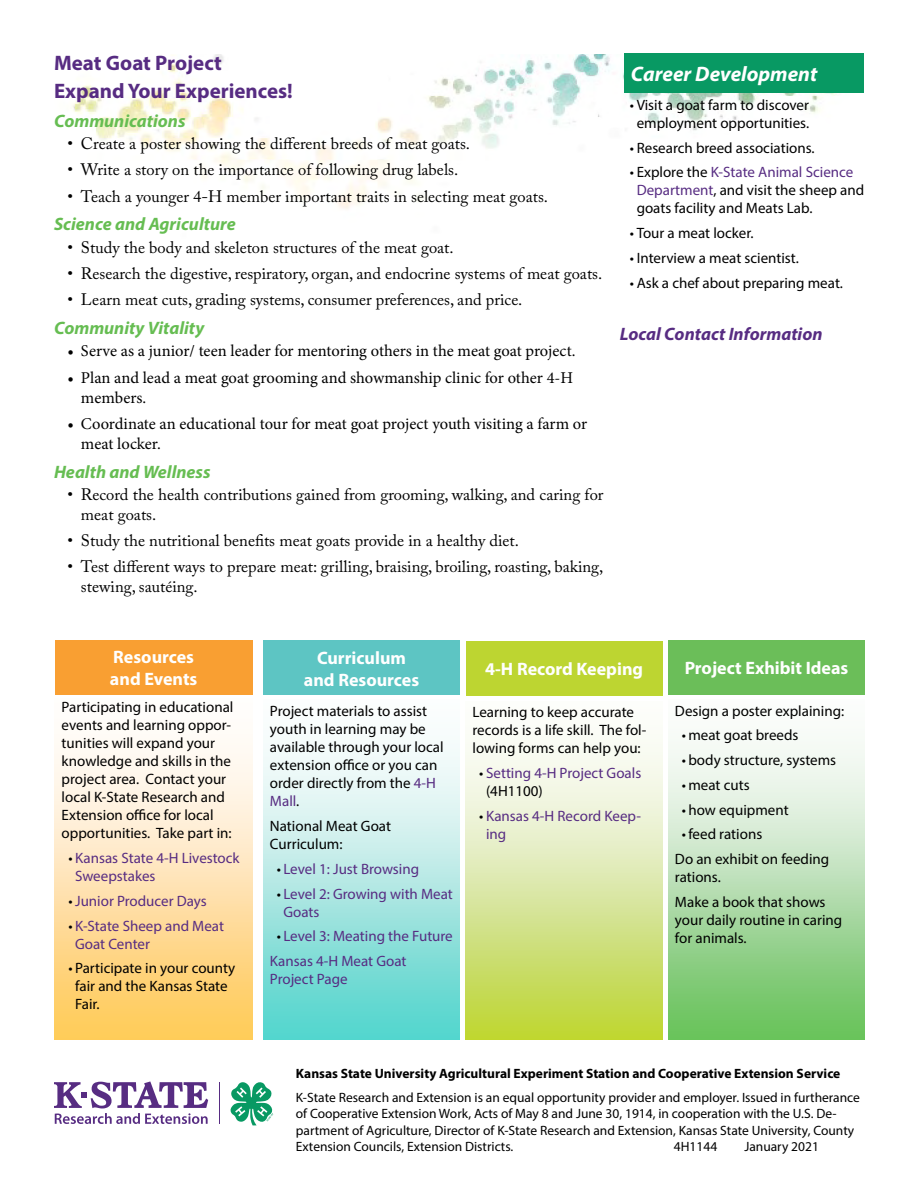
<style>
.page{position:relative;width:918px;height:1188px;background:#fff}
.page>*{position:absolute;margin:0;border:0;box-sizing:border-box;transform-origin:0 0}
.t1{font:700 21px "Myriad Pro";color:#572c82}
.t2{font:italic 700 21px "Myriad Pro";color:#fff}
.t3{font:700 18px/21.6px "Myriad Pro";color:#fff;text-align:center}
.t4{font:italic 700 18px "Myriad Pro";color:#66bd52}
.t5{font:italic 700 18px "Myriad Pro";color:#572c82}
.t6{font:16.5px/19.5px "Adobe Caslon Pro";color:#000}
.t7{font:16.5px/19.8px "Minion Pro";letter-spacing:-.005em;color:#000}
.t8{font:15px/18px "Myriad Pro";color:#000}
.t9{font:15px/18px "Myriad Pro";color:#572c82}
.t10{font:13.5px/16.5px "Myriad Pro";color:#000}
.t11{font:700 13.5px "Myriad Pro";color:#000}
.s1{color:#572c82}
.s2{color:#000}
</style>
<div class="page">
<img style="left:72px;top:54px;width:765px;height:155px">
<div style="left:624px;top:54px;width:240px;height:39px;background:#089963"></div>
<svg style="left:54px;top:1081px;width:154px;height:43px"></svg>
<hr style="left:219px;top:1082px;width:1px;height:42px;background:#572c82">
<svg style="left:230px;top:1082px;width:43px;height:43px"></svg>
<div style="left:263px;top:641px;width:197px;height:54px;background:#5dc5c3"></div>
<div style="left:466px;top:642px;width:196px;height:54px;background:#bdd531"></div>
<div style="left:668px;top:640px;width:197px;height:54px;background:#6bbe59"></div>
<div style="left:55px;top:640px;width:198px;height:54px;background:#f99f32"></div>
<div style="left:55px;top:698px;width:198px;height:342px;background:linear-gradient(to bottom,#fff,#ffc95c)"></div>
<div style="left:263px;top:700px;width:197px;height:340px;background:linear-gradient(to bottom,#fff,#58d4cc)"></div>
<div style="left:466px;top:701px;width:196px;height:339px;background:linear-gradient(to bottom,#fff,#bcd43f)"></div>
<div style="left:668px;top:700px;width:197px;height:340px;background:linear-gradient(to bottom,#fff,#6ac15e)"></div>
<h1 class="t1" style="left:54px;top:49px;width:169px">Meat Goat Project</h1>
<h1 class="t1" style="left:54px;top:78px;width:240px">Expand Your Experiences!</h1>
<p class="t4" style="left:54px;top:109px;width:133px">Communications</p>
<p class="t6" style="left:68px;top:134px;width:404px">• Create a poster showing the different breeds of meat goats.</p>
<p class="t6" style="left:68px;top:160px;width:392px">• Write a story on the importance of following drug labels.</p>
<p class="t6" style="left:68px;top:186px;width:482px">• Teach a younger 4-H member important traits in selecting meat goats.</p>
<p class="t4" style="left:54px;top:212px;width:183px">Science and Agriculture</p>
<p class="t6" style="left:68px;top:237px;width:388px">• Study the body and skeleton structures of the meat goat.</p>
<p class="t6" style="left:68px;top:263px;width:536px">• Research the digestive, respiratory, organ, and endocrine systems of meat goats.</p>
<p class="t6" style="left:68px;top:290px;width:456px">• Learn meat cuts, grading systems, consumer preferences, and price.</p>
<p class="t4" style="left:54px;top:316px;width:152px">Community Vitality</p>
<p class="t7" style="left:68px;top:341px;width:510px">• Serve as a junior/ teen leader for mentoring others in the meat goat project.</p>
<p class="t7" style="left:81px;top:368px;width:494px;text-indent:-13px">• Plan and lead a meat goat grooming and showmanship clinic for other 4-H members.</p>
<p class="t7" style="left:81px;top:414px;width:508px;text-indent:-13px">• Coordinate an educational tour for meat goat project youth visiting a farm or meat locker.</p>
<p class="t4" style="left:54px;top:460px;width:158px">Health and Wellness</p>
<p class="t6" style="left:81px;top:485px;width:524px;text-indent:-13px">• Record the health contributions gained from grooming, walking, and caring for meat goats.</p>
<p class="t6" style="left:68px;top:530px;width:453px">• Study the nutritional benefits meat goats provide in a healthy diet.</p>
<p class="t6" style="left:81px;top:557px;width:524px;text-indent:-13px">• Test different ways to prepare meat: grilling, braising, broiling, roasting, baking, stewing, sautéing.</p>
<h1 class="t2" style="left:631px;top:61px;width:188px">Career Development</h1>
<p class="t8" style="left:630px;top:96px;width:181px;text-align:center">• Visit a goat farm to discover employment opportunities.</p>
<p class="t8" style="left:630px;top:138px;width:186px">• Research breed associations.</p>
<p class="t8" style="left:637px;top:163px;width:229px;text-indent:-7px">• Explore the <span class="s1">K-State Animal Science<br>Department</span>, and visit the sheep and goats facility and Meats Lab.</p>
<p class="t8" style="left:630px;top:224px;width:125px">• Tour a meat locker.</p>
<p class="t8" style="left:630px;top:249px;width:171px">• Interview a meat scientist.</p>
<p class="t8" style="left:630px;top:273px;width:215px">• Ask a chef about preparing meat.</p>
<p class="t5" style="left:620px;top:322px;width:204px">Local Contact Information</p>
<p class="t3" style="left:110px;top:646px;width:89px;text-align:left">Resources and Events</p>
<p class="t8" style="left:62px;top:698px;width:173px">Participating in educational events and learning oppor&shy;tunities will expand your knowledge and skills in the project area. Contact your local K-State Research and<br>Extension office for local opportunities. Take part in:</p>
<p class="t9" style="left:75px;top:849px;width:166px;text-indent:-7px"><span class="s2">•</span> Kansas State 4-H Livestock<br>Sweepstakes</p>
<p class="t9" style="left:68px;top:891px;width:140px"><span class="s2">•</span> Junior Producer Days</p>
<p class="t9" style="left:75px;top:916px;width:150px;text-indent:-7px"><span class="s2">•</span> K-State Sheep and Meat<br>Goat Center</p>
<p class="t8" style="left:75px;top:959px;width:162px;text-indent:-7px">• Participate in your county fair and the Kansas State<br>Fair.</p>
<p class="t3" style="left:304px;top:646px;width:117px">Curriculum and Resources</p>
<p class="t3" style="left:485px;top:658px;width:159px">4-H Record Keeping</p>
<p class="t3" style="left:685px;top:657px;width:165px">Project Exhibit Ideas</p>
<p class="t8" style="left:270px;top:702px;width:175px">Project materials to assist youth in learning may be available through your local extension office or you can order directly from the <span class="s1">4-H<br>Mall</span>.</p>
<p class="t8" style="left:270px;top:817px;width:123px">National Meat Goat<br>Curriculum:</p>
<p class="t9" style="left:277px;top:860px;width:144px"><span class="s2">•</span> Level 1: Just Browsing</p>
<p class="t9" style="left:283px;top:884px;width:171px;text-indent:-7px"><span class="s2">•</span> Level 2: Growing with Meat<br>Goats</p>
<p class="t9" style="left:270px;top:924px;width:184px;line-height:24.8px;text-indent:7px"><span class="s2">•</span> Level 3: Meating the Future<br>Kansas 4-H Meat Goat</p>
<p class="t9" style="left:270px;top:970px;width:79px">Project Page</p>
<p class="t8" style="left:473px;top:703px;width:175px">Learning to keep accurate records is a life skill. The fol&shy;lowing forms can help you:</p>
<p class="t9" style="left:486px;top:764px;width:157px;text-indent:-7px"><span class="s2">•</span> Setting 4-H Project Goals <span class="s2">(4H1100)</span></p>
<p class="t9" style="left:486px;top:806px;width:156px;text-indent:-7px"><span class="s2">•</span> Kansas 4-H Record Keep&shy;ing</p>
<p class="t8" style="left:675px;top:701px;width:171px">Design a poster explaining:</p>
<p class="t8" style="left:682px;top:726px;width:118px">• meat goat breeds</p>
<p class="t8" style="left:682px;top:751px;width:156px">• body structure, systems</p>
<p class="t8" style="left:682px;top:776px;width:69px">• meat cuts</p>
<p class="t8" style="left:682px;top:800px;width:108px">• how equipment</p>
<p class="t8" style="left:675px;top:822px;width:156px;line-height:24.8px;text-indent:7px">• feed rations<br>Do an exhibit on feeding</p>
<p class="t8" style="left:675px;top:864px;width:152px;line-height:24.8px">rations.<br>Make a book that shows</p>
<p class="t8" style="left:675px;top:911px;width:169px">your daily routine in caring for animals.</p>
<p class="t11" style="left:296px;top:1065px;width:546px">Kansas State University Agricultural Experiment Station and Cooperative Extension Service</p>
<p class="t10" style="left:296px;top:1089px;width:566px">K-State Research and Extension is an equal opportunity provider and employer. Issued in furtherance of Cooperative Extension Work, Acts of May 8 and June 30, 1914, in cooperation with the U.S. De&shy;partment of Agriculture, Director of K-State Research and Extension, Kansas State University, County Extension Councils, Extension Districts.</p>
<p class="t10" style="left:674px;top:1138px;width:45px">4H1144</p>
<p class="t10" style="left:744px;top:1138px;width:76px">January 2021</p>
</div>
